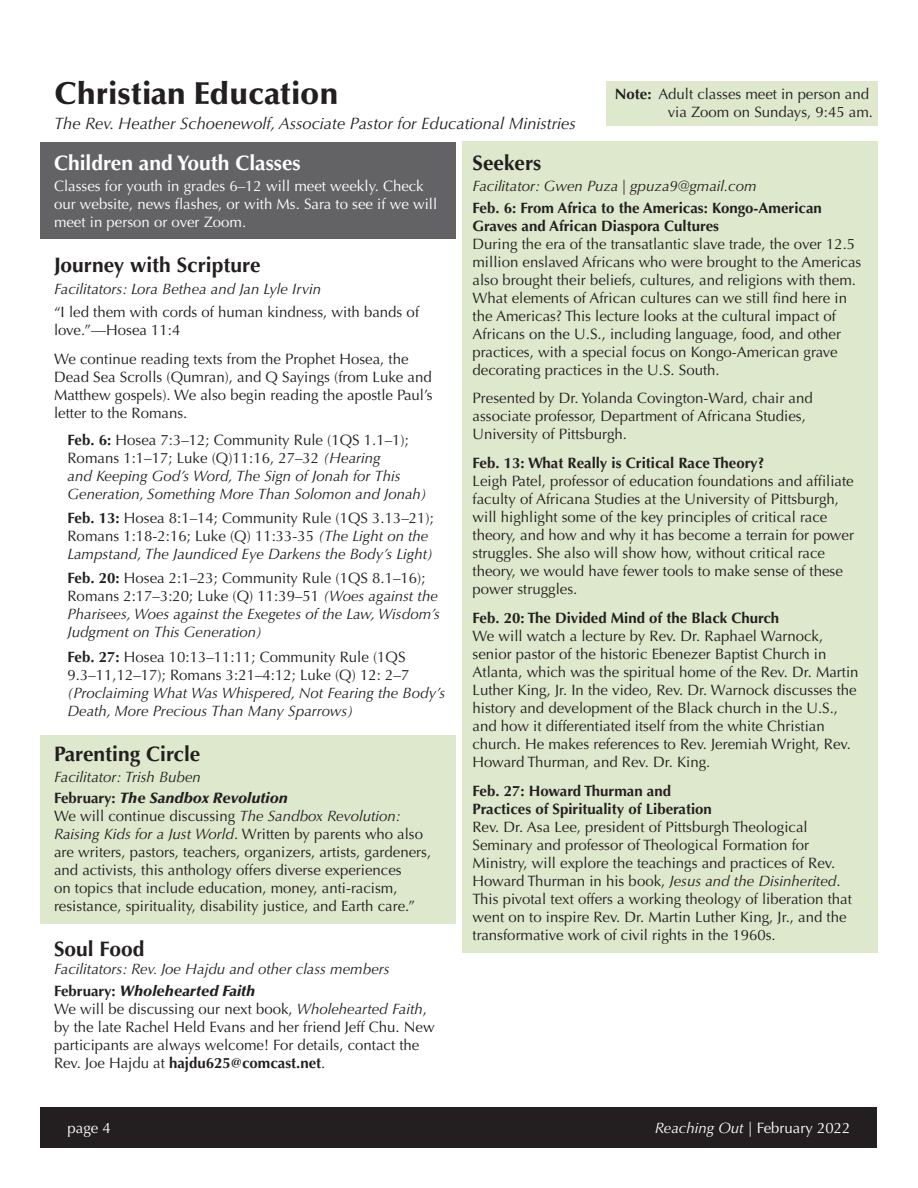
<style>
.page{position:relative;width:918px;height:1188px;background:#fff}
.page>*{position:absolute;margin:0;border:0;box-sizing:border-box;transform-origin:0 0}
.t1{font:900 31.5px "Optima LT Std";color:#231f20}
.t2{font:700 21px "Optima LT Std";color:#231f20}
.t3{font:700 21px "Optima LT Std";color:#fff}
.t4{font:italic 16.5px "Optima LT Std";color:#231f20}
.t5{font:15px/18px "Optima LT Std";color:#231f20}
.t6{font:italic 15px/18px "Optima LT Std";color:#231f20}
.t7{font:700 15px/18px "Optima LT Std";color:#231f20}
.t8{font:15px/18px "Optima LT Std";color:#fff}
.t9{font:italic 900 15px "Optima LT Std";color:#231f20}
.s1{font-weight:700}
.s2{font-weight:700;font-style:normal}
.s3{font-style:normal}
.s4{font-style:italic}
</style>
<div class="page">
<div style="left:40px;top:142px;width:416px;height:96px;background:#636366"></div>
<div style="left:462px;top:142px;width:416px;height:811px;background:#dee8cc"></div>
<div style="left:40px;top:735px;width:416px;height:189px;background:#dee8cc"></div>
<div style="left:606px;top:81px;width:272px;height:45px;background:#dee8cc"></div>
<div style="left:40px;top:1107px;width:838px;height:41px;background:#231f20"></div>
<p class="t1" style="left:54px;top:75px;width:286px">Christian Education</p>
<p class="t4" style="left:54px;top:114px;width:523px">The Rev. Heather Schoenewolf, Associate Pastor for Educational Ministries</p>
<p class="t5" style="left:615px;top:86px;width:260px;text-align:right"><span class="s1">Note:</span> Adult classes meet in person and via Zoom on Sundays, 9:45 am.</p>
<p class="t3" style="left:54px;top:151px;width:248px">Children and Youth Classes</p>
<p class="t8" style="left:54px;top:178px;width:385px">Classes for youth in grades 6–12 will meet weekly. Check our website, news flashes, or with Ms. Sara to see if we will meet in person or over Zoom.</p>
<p class="t2" style="left:54px;top:253px;width:208px">Journey with Scripture</p>
<p class="t6" style="left:54px;top:280px;width:269px">Facilitators: Lora Bethea and Jan Lyle Irvin</p>
<p class="t5" style="left:54px;top:303px;width:367px">“I led them with cords of human kindness, with bands of love.”—Hosea 11:4</p>
<p class="t5" style="left:54px;top:350px;width:380px">We continue reading texts from the Prophet Hosea, the Dead Sea Scrolls (Qumran), and Q Sayings (from Luke and Matthew gospels). We also begin reading the apostle Paul’s letter to the Romans.</p>
<p class="t6" style="left:68px;top:431px;width:361px"><span class="s2">Feb. 6:</span> <span class="s3">Hosea 7:3–12; Community Rule (1QS 1.1–1); Romans 1:1–17; Luke (Q)11:16, 27–32</span> (Hearing<br>and Keeping God’s Word, The Sign of Jonah for This Generation, Something More Than Solomon and Jonah)</p>
<p class="t5" style="left:68px;top:509px;width:368px"><span class="s1">Feb. 13:</span> Hosea 8:1–14; Community Rule (1QS 3.13–21);<br>Romans 1:18-2:16; Luke (Q) 11:33-35 <span class="s4">(The Light on the<br>Lampstand, The Jaundiced Eye Darkens the Body’s Light)</span></p>
<p class="t6" style="left:68px;top:570px;width:374px"><span class="s2">Feb. 20:</span> <span class="s3">Hosea 2:1–23; Community Rule (1QS 8.1–16); Romans 2:17–3:20; Luke (Q) 11:39–51</span> (Woes against the Pharisees, Woes against the Exegetes of the Law, Wisdom’s Judgment on This Generation)</p>
<p class="t6" style="left:68px;top:648px;width:379px"><span class="s2">Feb. 27:</span> <span class="s3">Hosea 10:13–11:11; Community Rule (1QS 9.3–11,12–17); Romans 3:21–4:12; Luke (Q) 12: 2–7 </span>(Proclaiming What Was Whispered, Not Fearing the Body’s Death, More Precious Than Many Sparrows)</p>
<p class="t2" style="left:54px;top:742px;width:148px">Parenting Circle</p>
<p class="t6" style="left:54px;top:768px;width:148px">Facilitator: Trish Buben</p>
<p class="t9" style="left:54px;top:789px;width:236px"><span class="s2">February:</span> The Sandbox Revolution</p>
<p class="t5" style="left:54px;top:808px;width:379px">We will continue discussing <span class="s4">The Sandbox Revolution:<br>Raising Kids for a Just World</span>. Written by parents who also are writers, pastors, teachers, organizers, artists, gardeners, and activists, this anthology offers diverse experiences<br>on topics that include education, money, anti-racism, resistance, spirituality, disability justice, and Earth care.”</p>
<p class="t2" style="left:54px;top:937px;width:92px">Soul Food</p>
<p class="t6" style="left:54px;top:961px;width:337px">Facilitators: Rev. Joe Hajdu and other class members</p>
<p class="t9" style="left:54px;top:982px;width:203px"><span class="s2">February:</span> Wholehearted Faith</p>
<p class="t5" style="left:54px;top:1000px;width:382px">We will be discussing our next book, <span class="s4">Wholehearted Faith</span>, by the late Rachel Held Evans and her friend Jeff Chu. New participants are always welcome! For details, contact the Rev. Joe Hajdu at <span class="s1">hajdu625@comcast.net</span>.</p>
<p class="t2" style="left:472px;top:151px;width:70px">Seekers</p>
<p class="t6" style="left:472px;top:178px;width:286px">Facilitator: Gwen Puza | gpuza9@gmail.com</p>
<p class="t7" style="left:472px;top:199px;width:351px">Feb. 6: From Africa to the Americas: Kongo-American<br>Graves and African Diaspora Cultures</p>
<p class="t5" style="left:472px;top:235px;width:390px">During the era of the transatlantic slave trade, the over 12.5 million enslaved Africans who were brought to the Americas also brought their beliefs, cultures, and religions with them.<br>What elements of African cultures can we still find here in the Americas? This lecture looks at the cultural impact of Africans on the U.S., including language, food, and other practices, with a special focus on Kongo-American grave decorating practices in the U.S. South.</p>
<p class="t5" style="left:472px;top:390px;width:342px">Presented by Dr. Yolanda Covington-Ward, chair and associate professor, Department of Africana Studies,<br>University of Pittsburgh.</p>
<p class="t7" style="left:472px;top:454px;width:293px">Feb. 13: What Really is Critical Race Theory?</p>
<p class="t5" style="left:472px;top:472px;width:383px">Leigh Patel, professor of education foundations and affiliate faculty of Africana Studies at the University of Pittsburgh, will highlight some of the key principles of critical race theory, and how and why it has become a terrain for power struggles. She also will show how, without critical race theory, we would have fewer tools to make sense of these power struggles.</p>
<p class="t7" style="left:472px;top:609px;width:308px">Feb. 20: The Divided Mind of the Black Church</p>
<p class="t5" style="left:472px;top:627px;width:388px">We will watch a lecture by Rev. Dr. Raphael Warnock, senior pastor of the historic Ebenezer Baptist Church in Atlanta, which was the spiritual home of the Rev. Dr. Martin Luther King, Jr. In the video, Rev. Dr. Warnock discusses the history and development of the Black church in the U.S., and how it differentiated itself from the white Christian church. He makes references to Rev. Jeremiah Wright, Rev.<br>Howard Thurman, and Rev. Dr. King.</p>
<p class="t7" style="left:472px;top:782px;width:241px">Feb. 27: Howard Thurman and<br>Practices of Spirituality of Liberation</p>
<p class="t5" style="left:472px;top:818px;width:381px">Rev. Dr. Asa Lee, president of Pittsburgh Theological Seminary and professor of Theological Formation for Ministry, will explore the teachings and practices of Rev.<br>Howard Thurman in his book, <span class="s4">Jesus and the Disinherited</span>.<br>This pivotal text offers a working theology of liberation that went on to inspire Rev. Dr. Martin Luther King, Jr., and the transformative work of civil rights in the 1960s.</p>
<p class="t8" style="left:68px;top:1119px;width:45px">page 4</p>
<p class="t8" style="left:655px;top:1119px;width:197px"><span class="s4">Reaching Out</span> | February 2022</p>
</div>
